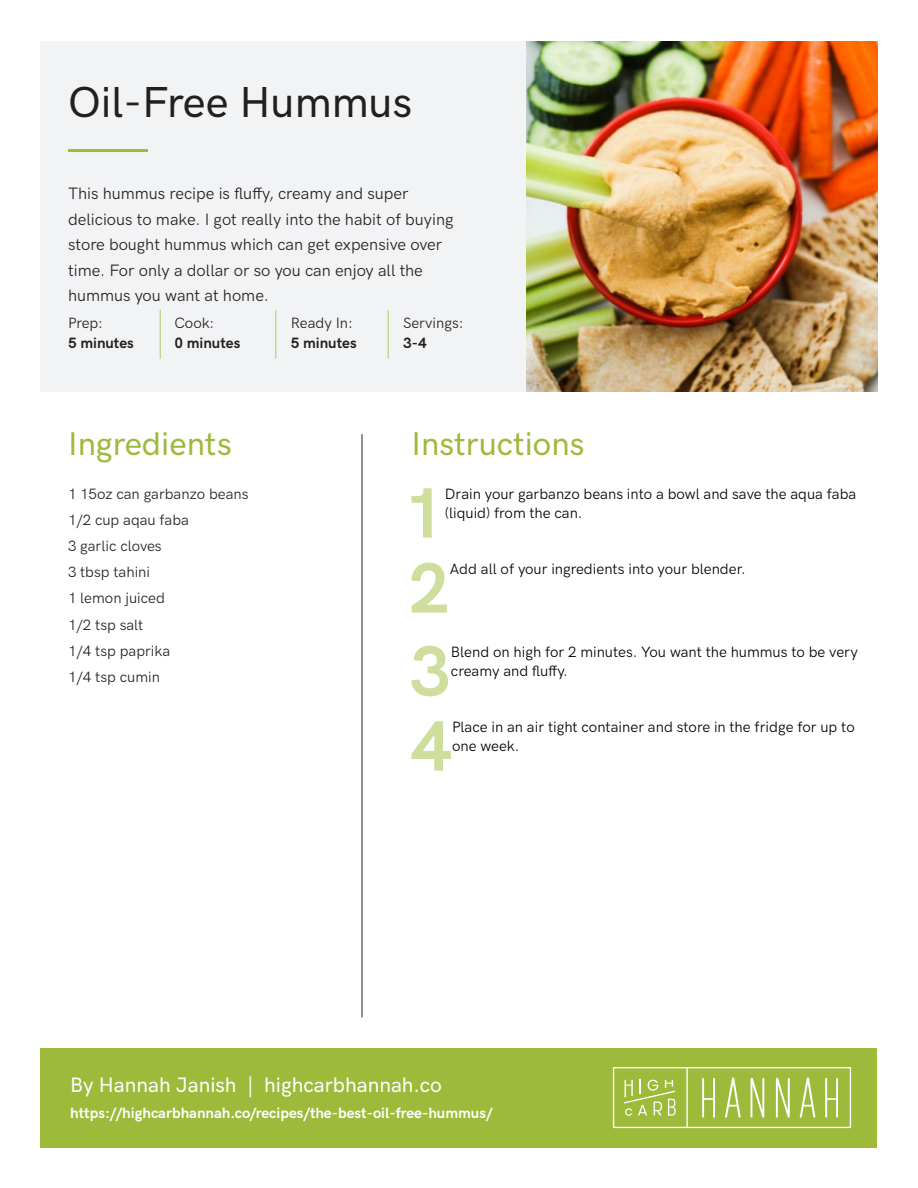
<style>
.page{position:relative;width:918px;height:1188px;background:#fff}
.page>*{position:absolute;margin:0;border:0;box-sizing:border-box;transform-origin:0 0}
.Instructions_Text_Ne{font:700 71.55px "HK Grotesk";color:#cfdd9d}
.RECIPE_TITLES{font:500 43.5px "HK Grotesk";color:#231f20}
.RECIPE_TITLES-2{font:500 33px "HK Grotesk";color:#9eba3b}
.RECIPE_TITLES-3{font:500 21px "HK Grotesk";color:#fff}
.RECIPE_TITLES-4{font:16.5px/25.5px "HK Grotesk";color:#231f20}
.Instructions_Text_Ne-2{font:15px/19.5px "HK Grotesk";color:#000}
.Ingredients_Text{font:15px "HK Grotesk";color:#231f20}
.RECIPE_TITLES-5{font:700 15px "HK Grotesk";color:#fff}
.RECIPE_TITLES-6{font:15px "HK Grotesk";color:#231f20}
.RECIPE_TITLES-7{font:700 15px "HK Grotesk";color:#231f20}
</style>
<div class="page">
<div style="left:40px;top:41px;width:536px;height:351px;background:#f2f3f4"></div>
<div style="left:40px;top:1048px;width:838px;height:100px;background:#9eba3b"></div>
<img style="left:526px;top:41px;width:352px;height:351px">
<svg style="left:613px;top:1067px;width:238px;height:61px"></svg>
<hr style="left:68px;top:149px;width:80px;height:3px;background:#9eba3b">
<hr style="left:160px;top:310px;width:1px;height:49px;background:#b1c862">
<hr style="left:275px;top:310px;width:1px;height:49px;background:#b1c862">
<hr style="left:388px;top:310px;width:1px;height:49px;background:#b1c862">
<hr style="left:362px;top:434px;width:1px;height:583px;background:#231f20">
<p class="RECIPE_TITLES" style="left:68px;top:69px;width:346px">Oil-Free Hummus</p>
<p class="RECIPE_TITLES-4" style="left:68px;top:180px;width:387px">This hummus recipe is fluffy, creamy and super delicious to make. I got really into the habit of buying store bought hummus which can get expensive over time. For only a dollar or so you can enjoy all the hummus you want at home.</p>
<p class="RECIPE_TITLES-6" style="left:68px;top:312px;width:37px">Prep:</p>
<p class="RECIPE_TITLES-6" style="left:175px;top:312px;width:41px">Cook:</p>
<p class="RECIPE_TITLES-6" style="left:291px;top:312px;width:64px">Ready In:</p>
<p class="RECIPE_TITLES-6" style="left:403px;top:312px;width:62px">Servings:</p>
<p class="RECIPE_TITLES-7" style="left:68px;top:332px;width:67px">5 minutes</p>
<p class="RECIPE_TITLES-7" style="left:175px;top:332px;width:67px">0 minutes</p>
<p class="RECIPE_TITLES-7" style="left:291px;top:332px;width:67px">5 minutes</p>
<p class="RECIPE_TITLES-7" style="left:403px;top:332px;width:25px">3-4</p>
<p class="RECIPE_TITLES-2" style="left:68px;top:419px;width:165px">Ingredients</p>
<p class="RECIPE_TITLES-2" style="left:411px;top:419px;width:175px">Instructions</p>
<p class="Ingredients_Text" style="left:68px;top:482px;width:182px">1 15oz can garbanzo beans</p>
<p class="Ingredients_Text" style="left:68px;top:508px;width:122px">1/2 cup aqau faba</p>
<p class="Ingredients_Text" style="left:68px;top:535px;width:95px">3 garlic cloves</p>
<p class="Ingredients_Text" style="left:68px;top:561px;width:84px">3 tbsp tahini</p>
<p class="Ingredients_Text" style="left:68px;top:587px;width:98px">1 lemon juiced</p>
<p class="Ingredients_Text" style="left:68px;top:613px;width:77px">1/2 tsp salt</p>
<p class="Ingredients_Text" style="left:68px;top:640px;width:104px">1/4 tsp paprika</p>
<p class="Ingredients_Text" style="left:68px;top:666px;width:93px">1/4 tsp cumin</p>
<p class="Instructions_Text_Ne" style="left:403px;top:459px;width:43px">1</p>
<p class="Instructions_Text_Ne-2" style="left:445px;top:483px;width:413px">Drain your garbanzo beans into a bowl and save the aqua faba (liquid) from the can.</p>
<p class="Instructions_Text_Ne" style="left:408px;top:534px;width:43px">2</p>
<p class="Instructions_Text_Ne-2" style="left:450px;top:558px;width:297px">Add all of your ingredients into your blender.</p>
<p class="Instructions_Text_Ne" style="left:409px;top:617px;width:43px">3</p>
<p class="Instructions_Text_Ne-2" style="left:451px;top:641px;width:408px">Blend on high for 2 minutes. You want the hummus to be very creamy and fluffy.</p>
<p class="Instructions_Text_Ne" style="left:411px;top:692px;width:43px">4</p>
<p class="Instructions_Text_Ne-2" style="left:452px;top:716px;width:404px">Place in an air tight container and store in the fridge for up to one week.</p>
<p class="RECIPE_TITLES-3" style="left:70px;top:1069px;width:373px">By Hannah Janish | highcarbhannah.co</p>
<p class="RECIPE_TITLES-5" style="left:70px;top:1102px;width:424px">https://highcarbhannah.co/recipes/the-best-oil-free-hummus/</p>
</div>
